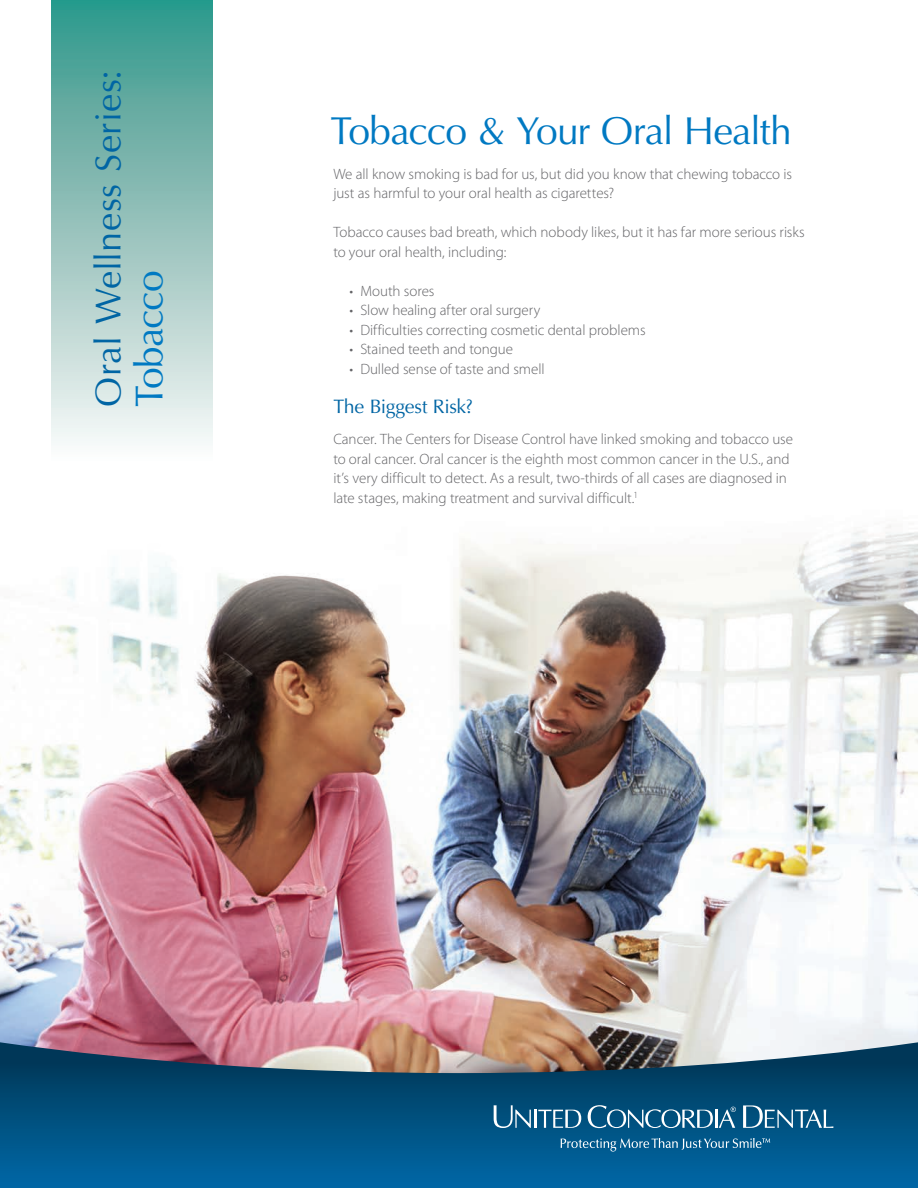
<style>
.page{position:relative;width:918px;height:1188px;background:#fff}
.page>*{position:absolute;margin:0;border:0;box-sizing:border-box;transform-origin:0 0}
.Header_Optima_26pt{font:39px "Optima LT Std";letter-spacing:-.03em;color:#0079c2}
.Header_Optima_26pt-2{font:36px "Optima LT Std";letter-spacing:.005em;color:#0065a4}
.Subhead_1_Optima_13p{font:19.5px "Optima LT Std";letter-spacing:-.015em;color:#0065a4}
.Body_Copy_Myriad_Lig{font:300 15px/19.5px "Myriad Pro";letter-spacing:-.005em;color:#636366}
</style>
<div class="page">
<img style="left:0;top:525px;width:918px;height:517px">
<svg style="left:0;top:1042px;width:918px;height:146px;background:#1c5b83"></svg>
<svg style="left:561px;top:1138px;width:209px;height:14px;background:#2b75a0"></svg>
<svg style="left:494px;top:1105px;width:87px;height:23px;background:#3c789b"></svg>
<svg style="left:588px;top:1105px;width:148px;height:23px;background:#397699"></svg>
<svg style="left:743px;top:1105px;width:90px;height:23px;background:#3b779a"></svg>
<div style="left:52px;top:0;width:161px;height:462px;background:linear-gradient(to bottom,#319487,#fdf8f7)"></div>
<p class="Header_Optima_26pt-2" style="left:87px;top:407px;width:339px;rotate:-90deg">Oral Wellness Series:</p>
<p class="Header_Optima_26pt" style="left:127px;top:407px;width:138px;rotate:-90deg">Tobacco</p>
<p class="Header_Optima_26pt" style="left:330px;top:108px;width:463px">Tobacco &amp; Your Oral Health</p>
<p class="Body_Copy_Myriad_Lig" style="left:333px;top:164px;width:460px">We all know smoking is bad for us, but did you know that chewing tobacco is just as harmful to your oral health as cigarettes?</p>
<p class="Body_Copy_Myriad_Lig" style="left:333px;top:222px;width:473px">Tobacco causes bad breath, which nobody likes, but it has far more serious risks to your oral health, including:</p>
<p class="Body_Copy_Myriad_Lig" style="left:350px;top:281px;width:87px">• Mouth sores</p>
<p class="Body_Copy_Myriad_Lig" style="left:350px;top:300px;width:192px">• Slow healing after oral surgery</p>
<p class="Body_Copy_Myriad_Lig" style="left:350px;top:320px;width:298px">• Difficulties correcting cosmetic dental problems</p>
<p class="Body_Copy_Myriad_Lig" style="left:350px;top:339px;width:165px">• Stained teeth and tongue</p>
<p class="Body_Copy_Myriad_Lig" style="left:350px;top:359px;width:197px">• Dulled sense of taste and smell</p>
<p class="Subhead_1_Optima_13p" style="left:333px;top:395px;width:141px">The Biggest Risk?</p>
<p class="Body_Copy_Myriad_Lig" style="left:333px;top:429px;width:461px">Cancer. The Centers for Disease Control have linked smoking and tobacco use to oral cancer. Oral cancer is the eighth most common cancer in the U.S., and it’s very difficult to detect. As a result, two-thirds of all cases are diagnosed in late stages, making treatment and survival difficult.<sup>1</sup></p>
</div>
